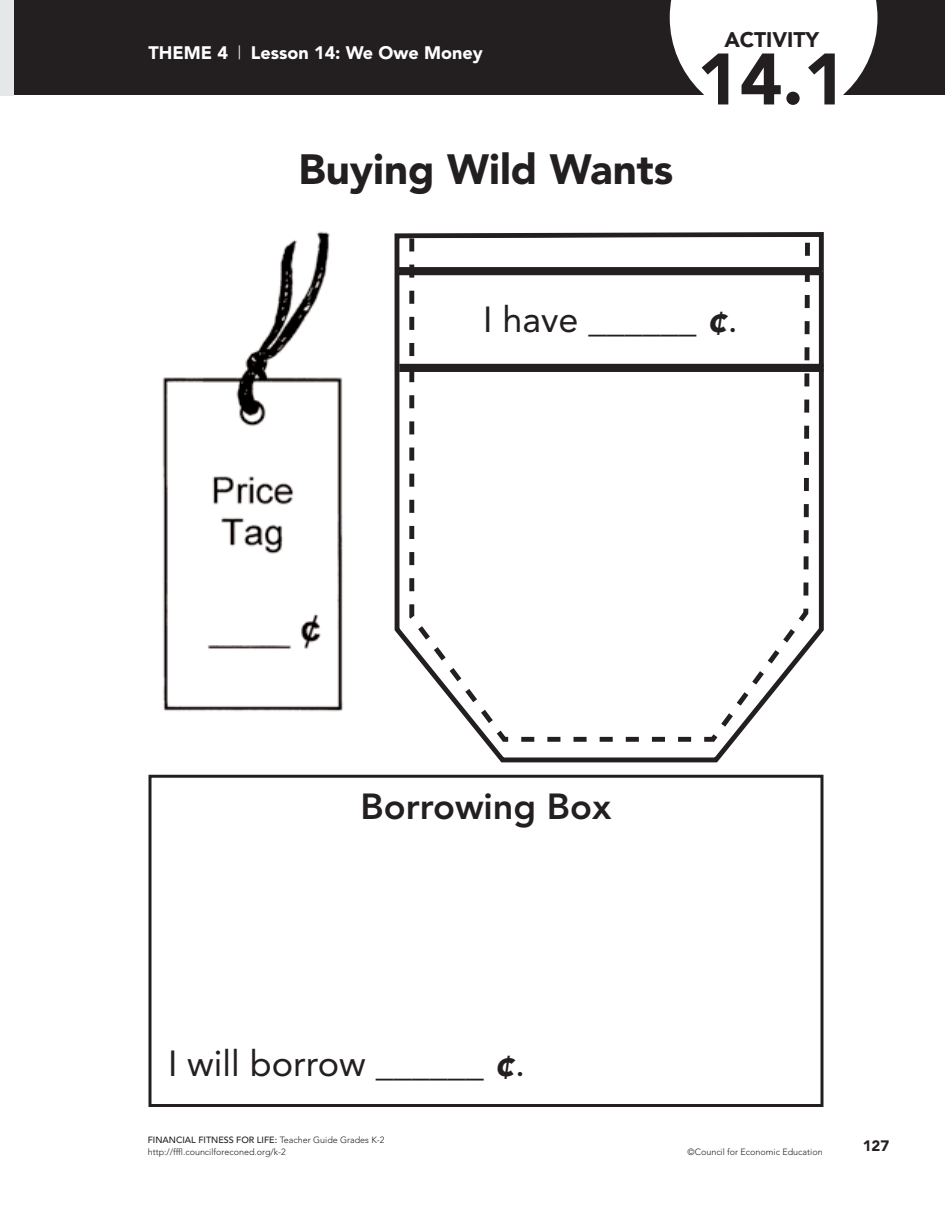
<style>
.page{position:relative;width:945px;height:1215px;background:#fff}
.page>*{position:absolute;margin:0;border:0;box-sizing:border-box;transform-origin:0 0}
.t1{font:900 72px "Avenir";color:#231f20}
.t2{font:900 42px "Avenir";color:#231f20}
.t3{font:36px "Avenir";color:#231f20}
.t4{font:800 36px "Avenir";color:#231f20}
.t5{font:900 21px "Avenir";color:#231f20}
.t6{font:900 18px "Avenir";color:#fff}
.t7{font:900 15px "Avenir";color:#231f20}
.t8{font:300 9px/12px "Avenir";color:#231f20}
.s1{font-weight:300}
.s2{font-weight:900;font-style:italic}
.s3{font-weight:500}
</style>
<div class="page">
<div style="left:14px;top:0;width:931px;height:94px;background:#231f20"></div>
<svg style="left:670px;top:0;width:208px;height:95px;background:#ecebeb"></svg>
<div style="left:0;top:0;width:14px;height:96px;background:#e6e7e9"></div>
<img style="left:162px;top:231px;width:181px;height:481px">
<svg style="left:395px;top:232px;width:429px;height:530px"></svg>
<svg style="left:407px;top:232px;width:405px;height:512px"></svg>
<div style="left:398px;top:267px;width:424px;height:8px;background:#231f20"></div>
<div style="left:399px;top:364px;width:424px;height:8px;background:#231f20"></div>
<div style="left:148px;top:775px;width:676px;height:332px;border:3px solid #231f20"></div>
<p class="t6" style="left:148px;top:45px;width:336px">THEME 4 <span class="s1">|</span> Lesson 14: We Owe Money</p>
<p class="t2" style="left:299px;top:153px;width:376px">Buying Wild Wants</p>
<p class="t5" style="left:724px;top:32px;width:96px">ACTIVITY</p>
<p class="t1" style="left:697px;top:50px;width:151px">14.1</p>
<p class="t3" style="left:483px;top:305px;width:256px">I have ______ <span class="s2">¢</span>.</p>
<p class="t4" style="left:360px;top:792px;width:253px">Borrowing Box</p>
<p class="t3" style="left:168px;top:1049px;width:359px">I will borrow ______ <span class="s2">¢</span>.</p>
<p class="t8" style="left:148px;top:1135px;width:238px"><span class="s3">FINANCIAL FITNESS FOR LIFE:</span> Teacher Guide Grades K-2 http://fffl.councilforeconed.org/k-2</p>
<p class="t8" style="left:687px;top:1147px;width:137px">©Council for Economic Education</p>
<p class="t7" style="left:863px;top:1139px;width:28px">127</p>
</div>
